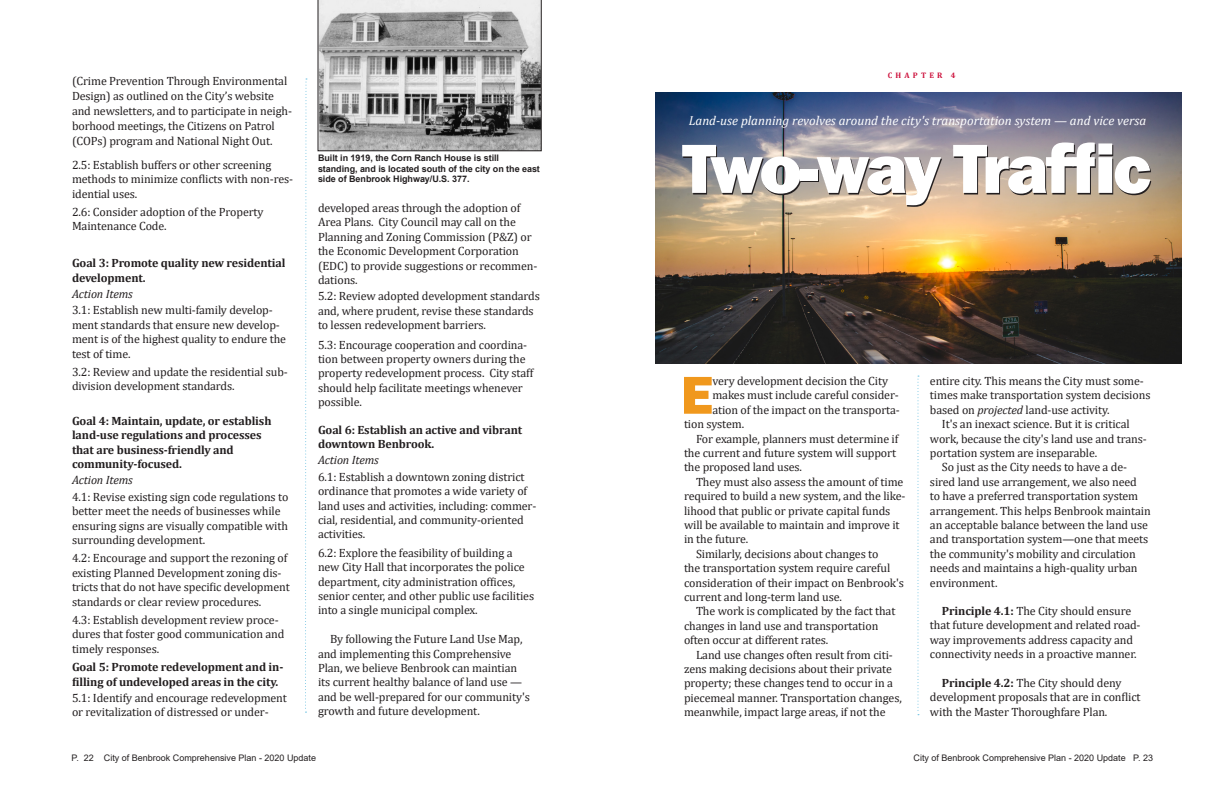
<style>
.page{position:relative;width:1224px;height:792px;background:#fff}
.page>*{position:absolute;margin:0;border:0;box-sizing:border-box;transform-origin:0 0}
.t1{font:800 72px "Franklin Gothic";letter-spacing:-.055em;color:#231f20}
.t2{font:800 55.2px "Franklin Gothic";color:#f0981d}
.t3{font:italic 13px "Cambria";color:#fff}
.t4{font:12px/14.4px "Cambria";letter-spacing:-.01em;color:#231f20}
.t5{font:700 12px/14.4px "Cambria";letter-spacing:-.01em;color:#231f20}
.t6{font:italic 12px "Cambria";letter-spacing:-.01em;color:#231f20}
.t7{font:700 9px/10.8px "Arial";letter-spacing:-.005em;color:#231f20}
.t8{font:9px "Arial";color:#231f20}
.t9{font:700 8px "Cambria";letter-spacing:.4em;color:#cd123d}
.s1{font-style:italic}
.s2{font-weight:700}
</style>
<div class="page">
<img style="left:655px;top:93px;width:527px;height:271px">
<svg style="left:305px;top:78px;width:2px;height:635px"></svg>
<svg style="left:918px;top:376px;width:1px;height:339px"></svg>
<svg style="left:318px;top:0;width:224px;height:151px;background:#a1a1a1"></svg>
<p class="t4" style="left:72px;top:74px;width:222px;line-height:15px">(Crime Prevention Through Environmental Design) as outlined on the City’s website and newsletters, and to participate in neigh&shy;borhood meetings, the Citizens on Patrol (COPs) program and National Night Out.</p>
<p class="t4" style="left:72px;top:157px;width:223px">2.5: Establish buffers or other screening methods to minimize conflicts with non-res&shy;idential uses.</p>
<p class="t4" style="left:72px;top:205px;width:193px">2.6: Consider adoption of the Property<br>Maintenance Code.</p>
<p class="t5" style="left:72px;top:255px;width:215px">Goal 3: Promote quality new residential development.</p>
<p class="t6" style="left:72px;top:285px;width:62px">Action Items</p>
<p class="t4" style="left:72px;top:303px;width:216px">3.1: Establish new multi-family develop&shy;ment standards that ensure new develop&shy;ment is of the highest quality to endure the test of time.</p>
<p class="t4" style="left:72px;top:365px;width:217px">3.2: Review and update the residential sub&shy;division development standards.</p>
<p class="t5" style="left:72px;top:413px;width:201px">Goal 4: Maintain, update, or establish land-use regulations and processes that are business-friendly and community-focused.</p>
<p class="t6" style="left:72px;top:472px;width:62px">Action Items</p>
<p class="t4" style="left:72px;top:489px;width:218px">4.1: Revise existing sign code regulations to better meet the needs of businesses while ensuring signs are visually compatible with surrounding development.</p>
<p class="t4" style="left:72px;top:551px;width:219px">4.2: Encourage and support the rezoning of existing Planned Development zoning dis&shy;tricts that do not have specific development standards or clear review procedures.</p>
<p class="t4" style="left:72px;top:613px;width:214px">4.3: Establish development review proce&shy;dures that foster good communication and timely responses.</p>
<p class="t5" style="left:72px;top:659px;width:213px">Goal 5: Promote redevelopment and in&shy;filling of undeveloped areas in the city.</p>
<p class="t4" style="left:72px;top:691px;width:216px">5.1: Identify and encourage redevelopment or revitalization of distressed or under-</p>
<p class="t7" style="left:318px;top:152px;width:223px">Built in 1919, the Corn Ranch House is still standing, and is located south of the city on the east side of Benbrook Highway/U.S. 377.</p>
<p class="t4" style="left:318px;top:201px;width:221px">developed areas through the adoption of Area Plans. City Council may call on the Planning and Zoning Commission (P&amp;Z) or the Economic Development Corporation (EDC) to provide suggestions or recommen&shy;dations.</p>
<p class="t4" style="left:318px;top:289px;width:224px">5.2: Review adopted development standards and, where prudent, revise these standards to lessen redevelopment barriers.</p>
<p class="t4" style="left:318px;top:337px;width:217px">5.3: Encourage cooperation and coordina&shy;tion between property owners during the property redevelopment process. City staff should help facilitate meetings whenever possible.</p>
<p class="t5" style="left:318px;top:422px;width:206px">Goal 6: Establish an active and vibrant downtown Benbrook.</p>
<p class="t6" style="left:318px;top:452px;width:62px">Action Items</p>
<p class="t4" style="left:318px;top:469px;width:220px">6.1: Establish a downtown zoning district ordinance that promotes a wide variety of land uses and activities, including: commer&shy;cial, residential, and community-oriented activities.</p>
<p class="t4" style="left:318px;top:545px;width:218px">6.2: Explore the feasibility of building a new City Hall that incorporates the police department, city administration offices, senior center, and other public use facilities into a single municipal complex.</p>
<p class="t4" style="left:318px;top:632px;width:213px;text-indent:12px">By following the Future Land Use Map, and implementing this Comprehensive Plan, we believe Benbrook can maintian its current healthy balance of land use — and be well-prepared for our community's growth and future development.</p>
<p class="t9" style="left:888px;top:70px;width:69px">CHAPTER 4</p>
<p class="t3" style="left:689px;top:111px;width:459px">Land-use planning revolves around the city's transportation system — and vice versa</p>
<p class="t1" style="left:683px;top:124px;width:470px">Two-way Traffic</p>
<p class="t2" style="left:681px;top:359px;width:34px">E</p>
<p class="t4" style="left:712px;top:374px;width:177px">very development decision the City</p>
<p class="t4" style="left:712px;top:388px;width:188px">makes must include careful consider-</p>
<p class="t4" style="left:712px;top:402px;width:189px">ation of the impact on the transporta-</p>
<p class="t4" style="left:684px;top:417px;width:62px">tion system.</p>
<p class="t4" style="left:684px;top:431px;width:216px;text-indent:12px">For example, planners must determine if the current and future system will support the proposed land uses.</p>
<p class="t4" style="left:684px;top:474px;width:223px;text-indent:12px">They must also assess the amount of time required to build a new system, and the like&shy;lihood that public or private capital funds will be available to maintain and improve it in the future.</p>
<p class="t4" style="left:684px;top:546px;width:221px;text-indent:12px">Similarly, decisions about changes to<br>the transportation system require careful consideration of their impact on Benbrook's current and long-term land use.</p>
<p class="t4" style="left:684px;top:604px;width:213px;text-indent:12px">The work is complicated by the fact that changes in land use and transportation often occur at different rates.</p>
<p class="t4" style="left:684px;top:647px;width:219px;text-indent:12px">Land use changes often result from citi&shy;zens making decisions about their private property; these changes tend to occur in a piecemeal manner. Transportation changes, meanwhile, impact large areas, if not the</p>
<p class="t4" style="left:930px;top:374px;width:222px">entire city. This means the City must some&shy;times make transportation system decisions based on <span class="s1">projected</span> land-use activity.</p>
<p class="t4" style="left:930px;top:417px;width:218px;text-indent:12px">It's an inexact science. But it is critical work, because the city's land use and trans&shy;portation system are inseparable.</p>
<p class="t4" style="left:930px;top:460px;width:222px;text-indent:12px">So just as the City needs to have a de&shy;sired land use arrangement, we also need<br>to have a preferred transportation system arrangement. This helps Benbrook maintain an acceptable balance between the land use and transportation system—one that meets the community's mobility and circulation needs and maintains a high-quality urban environment.</p>
<p class="t4" style="left:930px;top:604px;width:212px;text-indent:12px"><span class="s2">Principle 4.1:</span> The City should ensure that future development and related road&shy;way improvements address capacity and connectivity needs in a proactive manner.</p>
<p class="t4" style="left:930px;top:676px;width:212px;text-indent:12px"><span class="s2">Principle 4.2:</span> The City should deny development proposals that are in conflict with the Master Thoroughfare Plan.</p>
<p class="t8" style="left:72px;top:752px;width:246px">P. 22 City of Benbrook Comprehensive Plan - 2020 Update</p>
<p class="t8" style="left:914px;top:752px;width:241px">City of Benbrook Comprehensive Plan - 2020 Update P. 23</p>
</div>
